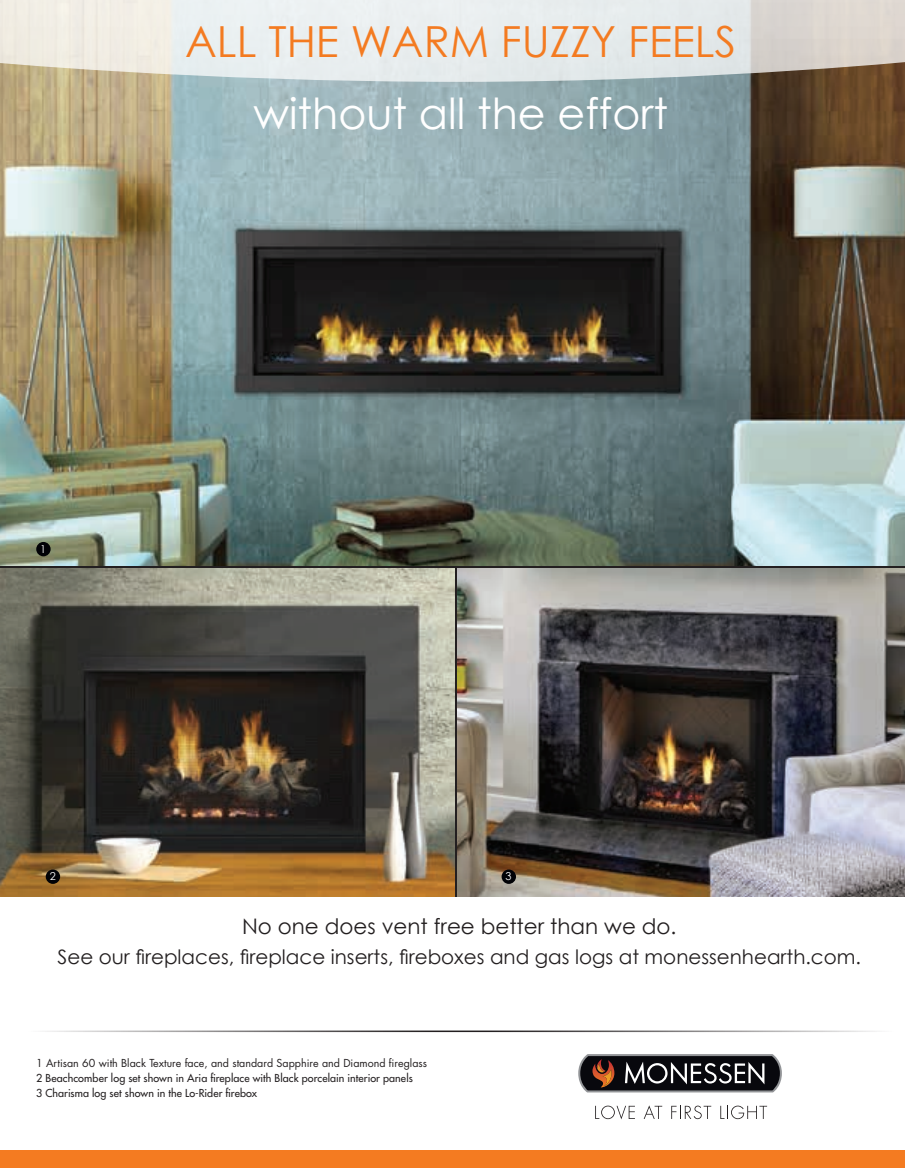
<style>
.page{position:relative;width:905px;height:1168px;background:#fff}
.page>*{position:absolute;margin:0;border:0;box-sizing:border-box;transform-origin:0 0}
.t1{font:42.9px "Century Gothic";color:#f47b21}
.t2{font:42.9px "Century Gothic";color:#fff}
.t3{font:21.45px "Century Gothic";color:#231f20}
.t4{font:19.95px "Century Gothic";color:#231f20}
.t5{font:10.95px "Century Gothic";color:#fff}
.t6{font:500 10.65px/15.3px "Futura Std";letter-spacing:.01em;color:#231f20}
.t7{font:10.65px "Futura Std";color:#231f20}
</style>
<div class="page">
<img style="left:0;top:82px;width:904px;height:484px">
<img style="left:0;top:569px;width:454px;height:327px">
<img style="left:457px;top:569px;width:447px;height:327px">
<svg style="left:578px;top:1054px;width:203px;height:38px;background:#423e3f"></svg>
<svg style="left:595px;top:1105px;width:40px;height:14px"></svg>
<svg style="left:643px;top:1105px;width:19px;height:14px"></svg>
<svg style="left:671px;top:1105px;width:40px;height:14px"></svg>
<svg style="left:720px;top:1105px;width:47px;height:14px"></svg>
<div style="left:0;top:1151px;width:904px;height:17px;background:#f47b21"></div>
<div style="left:46px;top:869px;width:14px;height:15px;background:#010206;border-radius:50%"></div>
<div style="left:36px;top:542px;width:15px;height:14px;background:#010206;border-radius:50%"></div>
<div style="left:501px;top:869px;width:15px;height:15px;background:#010206;border-radius:50%"></div>
<hr style="left:0;top:1030px;width:904px;height:2px;background:#231f20">
<img style="left:0;top:0;width:904px;height:82px">
<svg style="left:896px;top:1150px;width:9px;height:18px"></svg>
<h1 class="t1" style="left:185px;top:12px;width:552px">ALL THE WARM FUZZY FEELS</h1>
<h1 class="t2" style="left:253px;top:84px;width:416px">without all the effort</h1>
<p class="t5" style="left:40px;top:541px;width:8px">1</p>
<p class="t5" style="left:50px;top:868px;width:8px">2</p>
<p class="t5" style="left:505px;top:868px;width:8px">3</p>
<h2 class="t3" style="left:242px;top:911px;width:436px">No one does vent free better than we do.</h2>
<h3 class="t4" style="left:57px;top:942px;width:805px">See our fireplaces, fireplace inserts, fireboxes and gas logs at monessenhearth.com.</h3>
<p class="t7" style="left:36px;top:1056px;width:392px">1 Artisan 60 with Black Texture face, and standard Sapphire and Diamond fireglass</p>
<p class="t6" style="left:36px;top:1070px;width:378px">2 Beachcomber log set shown in Aria fireplace with Black porcelain interior panels<br>3 Charisma log set shown in the Lo-Rider firebox</p>
</div>
